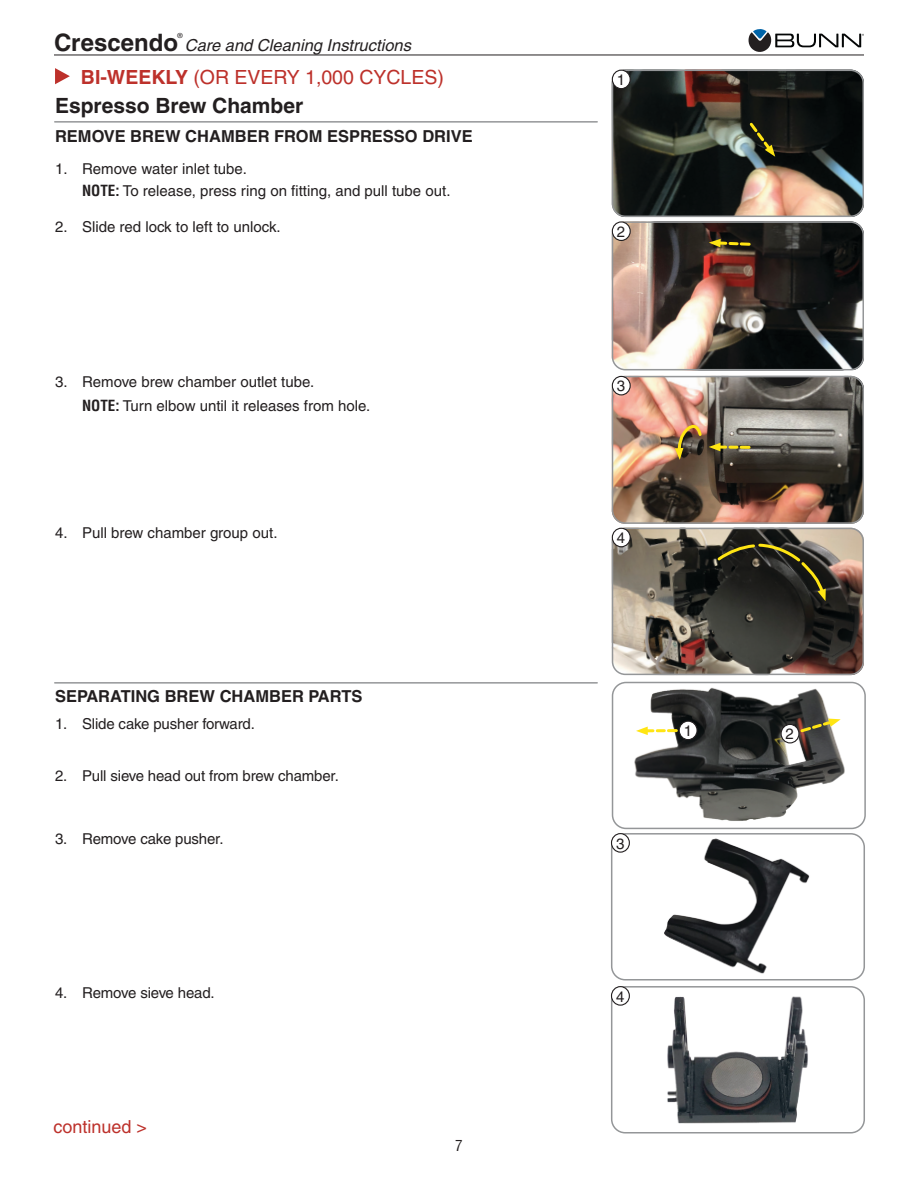
<style>
.page{position:relative;width:918px;height:1188px;background:#fff}
.page>*{position:absolute;margin:0;border:0;box-sizing:border-box;transform-origin:0 0}
.t1{font:700 24px "Helvetica LT Pro";color:#231f20}
.t2{font:700 21px "Helvetica LT Pro";color:#231f20}
.t3{font:19.5px "Helvetica LT Pro";color:#bd312b}
.t4{font:18px "Helvetica LT Pro";color:#bd312b}
.t5{font:700 16.5px "Helvetica LT Pro";color:#231f20}
.t6{font:italic 16.5px "Helvetica LT Pro";color:#231f20}
.t7{font:15px/24.8px "Helvetica LT Pro";color:#231f20}
.t8{font:condensed 15px "Helvetica LT Pro";color:#231f20}
.t9{font:7.05px "Helvetica LT Pro";color:#231f20}
.s1{font-weight:700}
.s2{font-weight:700;font-stretch:condensed}
</style>
<div class="page">
<img style="left:664px;top:838px;width:146px;height:136px">
<div style="left:611px;top:833px;width:254px;height:148px;border:2px solid #949698;border-radius:14px"></div>
<svg style="left:748px;top:29px;width:116px;height:23px"></svg>
<hr style="left:54px;top:55px;width:810px;height:1px;background:#231f20">
<svg style="left:55px;top:68px;width:15px;height:16px"></svg>
<img style="left:634px;top:687px;width:211px;height:134px">
<div style="left:612px;top:682px;width:254px;height:147px;border:2px solid #949698;border-radius:14px"></div>
<div style="left:679px;top:721px;width:18px;height:19px;background:#fff;border-radius:50%"></div>
<div style="left:679px;top:721px;width:19px;height:19px;border:1px solid #231f20;border-radius:50%"></div>
<div style="left:781px;top:724px;width:18px;height:19px;background:#fff;border-radius:50%"></div>
<div style="left:781px;top:724px;width:19px;height:19px;border:1px solid #231f20;border-radius:50%"></div>
<svg style="left:636px;top:727px;width:40px;height:8px"></svg>
<svg style="left:798px;top:718px;width:43px;height:16px"></svg>
<img style="left:612px;top:70px;width:252px;height:147px">
<div style="left:612px;top:70px;width:252px;height:147px;border:2px solid #949698;border-radius:13px"></div>
<div style="left:612px;top:70px;width:18px;height:19px;background:#fff;border-radius:50%"></div>
<div style="left:612px;top:70px;width:19px;height:19px;border:1px solid #231f20;border-radius:50%"></div>
<svg style="left:747px;top:120px;width:28px;height:37px"></svg>
<img style="left:612px;top:221px;width:252px;height:149px">
<div style="left:612px;top:221px;width:252px;height:149px;border:2px solid #949698;border-radius:13px"></div>
<div style="left:612px;top:222px;width:18px;height:18px;background:#fff;border-radius:50%"></div>
<div style="left:612px;top:221px;width:19px;height:20px;border:1px solid #231f20;border-radius:50%"></div>
<svg style="left:709px;top:239px;width:40px;height:8px"></svg>
<img style="left:612px;top:376px;width:252px;height:147px">
<div style="left:612px;top:376px;width:252px;height:148px;border:2px solid #949698;border-radius:13px"></div>
<div style="left:612px;top:376px;width:18px;height:19px;background:#fff;border-radius:50%"></div>
<div style="left:612px;top:376px;width:19px;height:19px;border:1px solid #231f20;border-radius:50%"></div>
<svg style="left:709px;top:443px;width:40px;height:8px"></svg>
<div style="left:612px;top:834px;width:17px;height:18px;background:#fff;border-radius:50%"></div>
<div style="left:611px;top:833px;width:19px;height:20px;border:1px solid #231f20;border-radius:50%"></div>
<img style="left:612px;top:528px;width:252px;height:147px">
<div style="left:612px;top:528px;width:252px;height:147px;border:2px solid #949698;border-radius:13px"></div>
<div style="left:612px;top:528px;width:18px;height:19px;background:#fff;border-radius:50%"></div>
<div style="left:612px;top:528px;width:19px;height:19px;border:1px solid #231f20;border-radius:50%"></div>
<svg style="left:715px;top:542px;width:112px;height:59px;background:#353324"></svg>
<img style="left:667px;top:996px;width:141px;height:128px">
<div style="left:611px;top:986px;width:254px;height:148px;border:2px solid #949698;border-radius:14px"></div>
<div style="left:612px;top:987px;width:17px;height:18px;background:#fff;border-radius:50%"></div>
<div style="left:611px;top:986px;width:19px;height:20px;border:1px solid #231f20;border-radius:50%"></div>
<svg style="left:675px;top:393px;width:28px;height:67px;background:#ac8162"></svg>
<hr style="left:55px;top:682px;width:542px;height:2px;background:#949698">
<hr style="left:55px;top:121px;width:542px;height:2px;background:#949698">
<h1 class="t1" style="left:54px;top:28px;width:126px">Crescendo</h1>
<p class="t9" style="left:177px;top:32px;width:7px">®</p>
<p class="t6" style="left:185px;top:36px;width:228px">Care and Cleaning Instructions</p>
<h3 class="t3" style="left:81px;top:66px;width:364px"><span class="s1">BI-WEEKLY</span> (OR EVERY 1,000 CYCLES)</h3>
<h2 class="t2" style="left:55px;top:93px;width:250px">Espresso Brew Chamber</h2>
<p class="t5" style="left:55px;top:126px;width:419px">REMOVE BREW CHAMBER FROM ESPRESSO DRIVE</p>
<p class="t7" style="left:82px;top:157px;width:370px;line-height:22.5px;text-indent:-27px">1. Remove water inlet tube.<br><span class="s2">NOTE:</span> To release, press ring on fitting, and pull tube out.</p>
<p class="t7" style="left:55px;top:214px;width:227px">2. Slide red lock to left to unlock.</p>
<p class="t7" style="left:82px;top:369px;width:290px;text-indent:-27px">3. Remove brew chamber outlet tube.<br><span class="s2">NOTE:</span> Turn elbow until it releases from hole.</p>
<p class="t7" style="left:55px;top:521px;width:224px">4. Pull brew chamber group out.</p>
<p class="t5" style="left:55px;top:687px;width:309px">SEPARATING BREW CHAMBER PARTS</p>
<p class="t7" style="left:55px;top:712px;width:201px">1. Slide cake pusher forward.</p>
<p class="t7" style="left:55px;top:764px;width:285px">2. Pull sieve head out from brew chamber.</p>
<p class="t7" style="left:55px;top:826px;width:170px">3. Remove cake pusher.</p>
<p class="t7" style="left:55px;top:980px;width:161px">4. Remove sieve head.</p>
<p class="t4" style="left:54px;top:1116px;width:95px">continued &gt;</p>
<p class="t8" style="left:455px;top:1136px;width:9px">7</p>
<p class="t7" style="left:617px;top:67px;width:10px">1</p>
<p class="t7" style="left:617px;top:219px;width:10px">2</p>
<p class="t7" style="left:617px;top:374px;width:10px">3</p>
<p class="t7" style="left:617px;top:525px;width:10px">4</p>
<p class="t7" style="left:616px;top:831px;width:10px">3</p>
<p class="t7" style="left:616px;top:984px;width:10px">4</p>
<p class="t7" style="left:684px;top:718px;width:10px">1</p>
<p class="t7" style="left:786px;top:722px;width:10px">2</p>
</div>
